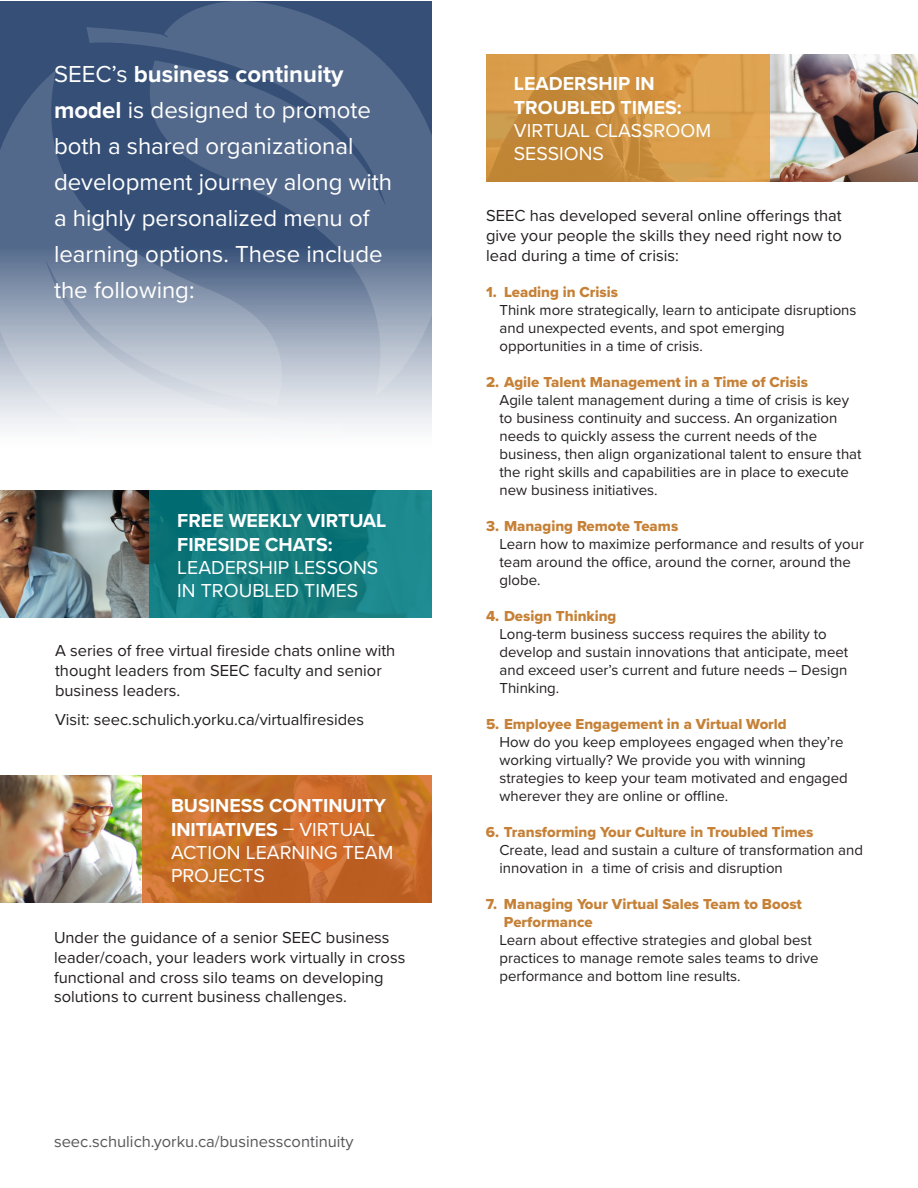
<style>
.page{position:relative;width:918px;height:1188px;background:#fff}
.page>*{position:absolute;margin:0;border:0;box-sizing:border-box;transform-origin:0 0}
.t1{font:24px/36px "Proxima Nova";color:#fff}
.t2{font:19.5px/23.4px "Proxima Nova";color:#fff}
.t3{font:700 19.5px/23.4px "Proxima Nova";color:#fff}
.t4{font:16.5px/19.8px "Proxima Nova";color:#231f20}
.t5{font:16.5px "Proxima Nova";color:#57585a}
.t6{font:15px/18px "Proxima Nova";color:#231f20}
.t7{font:15px/18px "Proxima Nova Extrabld";color:#c68137}
.s1{font-weight:700}
.s2{font-weight:400}
</style>
<div class="page">
<svg style="left:0;top:1px;width:432px;height:428px;background:#6f829e"></svg>
<img style="left:0;top:776px;width:142px;height:127px">
<svg style="left:142px;top:776px;width:290px;height:127px;background:#c76c29"></svg>
<img style="left:769px;top:54px;width:149px;height:127px">
<svg style="left:486px;top:54px;width:283px;height:127px;background:#d19544"></svg>
<img style="left:0;top:491px;width:149px;height:127px">
<svg style="left:149px;top:491px;width:283px;height:127px;background:#147d80"></svg>
<svg style="left:0;top:70px;width:345px;height:359px;background:#92a0b5"></svg>
<svg style="left:86px;top:1px;width:346px;height:395px;background:#647896"></svg>
<p class="t1" style="left:54px;top:55px;width:340px">SEEC’s <span class="s1">business continuity model</span> is designed to promote both a shared organizational development journey along with a highly personalized menu of learning options. These include the following:</p>
<p class="t2" style="left:177px;top:508px;width:211px"><span class="s1">FREE WEEKLY VIRTUAL<br>FIRESIDE CHATS:<br></span>LEADERSHIP LESSONS<br>IN TROUBLED TIMES</p>
<p class="t4" style="left:55px;top:640px;width:342px">A series of free virtual fireside chats online with thought leaders from SEEC faculty and senior business leaders.</p>
<p class="t4" style="left:55px;top:709px;width:311px">Visit: seec.schulich.yorku.ca/virtualfiresides</p>
<p class="t2" style="left:171px;top:793px;width:224px"><span class="s1">BUSINESS CONTINUITY<br>INITIATIVES</span> – VIRTUAL<br>ACTION LEARNING TEAM<br>PROJECTS</p>
<p class="t4" style="left:54px;top:927px;width:353px">Under the guidance of a senior SEEC business leader/coach, your leaders work virtually in cross functional and cross silo teams on developing solutions to current business challenges.</p>
<p class="t5" style="left:54px;top:1129px;width:301px">seec.schulich.yorku.ca/businesscontinuity</p>
<p class="t3" style="left:514px;top:71px;width:199px">LEADERSHIP IN<br>TROUBLED TIMES:<br><span class="s2">VIRTUAL CLASSROOM<br>SESSIONS</span></p>
<p class="t4" style="left:486px;top:205px;width:357px;text-align:justify">SEEC has developed several online offerings that give your people the skills they need right now to lead during a time of crisis:</p>
<p class="t7" style="left:486px;top:282px;width:134px">1. Leading in Crisis</p>
<p class="t6" style="left:500px;top:300px;width:359px">Think more strategically, learn to anticipate disruptions and unexpected events, and spot emerging opportunities in a time of crisis.</p>
<p class="t7" style="left:486px;top:372px;width:323px">2. Agile Talent Management in a Time of Crisis</p>
<p class="t6" style="left:500px;top:390px;width:364px">Agile talent management during a time of crisis is key to business continuity and success. An organization needs to quickly assess the current needs of the business, then align organizational talent to ensure that the right skills and capabilities are in place to execute new business initiatives.</p>
<p class="t7" style="left:486px;top:516px;width:194px">3. Managing Remote Teams</p>
<p class="t6" style="left:500px;top:534px;width:366px">Learn how to maximize performance and results of your team around the office, around the corner, around the globe.</p>
<p class="t7" style="left:486px;top:606px;width:132px">4. Design Thinking</p>
<p class="t6" style="left:500px;top:624px;width:350px">Long-term business success requires the ability to develop and sustain innovations that anticipate, meet and exceed user’s current and future needs – Design Thinking.</p>
<p class="t7" style="left:486px;top:714px;width:302px">5. Employee Engagement in a Virtual World</p>
<p class="t6" style="left:499px;top:732px;width:350px">How do you keep employees engaged when they’re working virtually? We provide you with winning strategies to keep your team motivated and engaged wherever they are online or offline.</p>
<p class="t7" style="left:486px;top:822px;width:329px">6. Transforming Your Culture in Troubled Times</p>
<p class="t6" style="left:499px;top:840px;width:365px">Create, lead and sustain a culture of transformation and innovation in a time of crisis and disruption</p>
<p class="t7" style="left:504px;top:894px;width:300px;text-indent:-18px">7. Managing Your Virtual Sales Team to Boost<br>Performance</p>
<p class="t6" style="left:499px;top:930px;width:321px">Learn about effective strategies and global best practices to manage remote sales teams to drive performance and bottom line results.</p>
</div>
